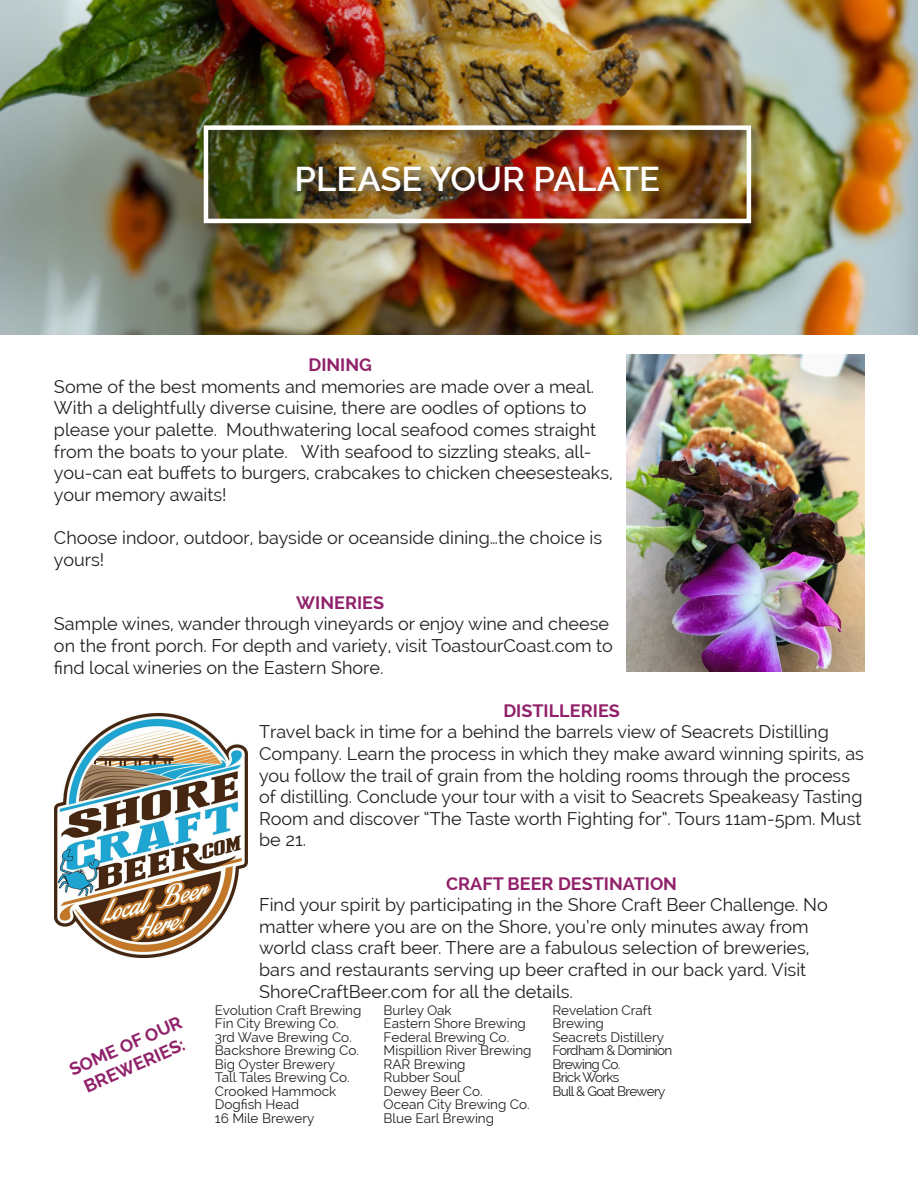
<style>
.page{position:relative;width:918px;height:1188px;background:#fff}
.page>*{position:absolute;margin:0;border:0;box-sizing:border-box;transform-origin:0 0}
.t1{font:600 34.5px "Raleway";color:#fff}
.t2{font:18px/21.6px "Raleway";color:#231f20}
.t3{font:700 18px/21.6px "Raleway";color:#90216a;text-align:center}
.t4{font:13.5px/13.5px "Raleway";color:#231f20}
.t5{font:13.5px/13.5px "Raleway";letter-spacing:-.05em;color:#231f20}
</style>
<div class="page">
<img style="left:0;top:0;width:918px;height:334px">
<div style="left:201px;top:122px;width:562px;height:114px;background:#231f20;opacity:.75"></div>
<div style="left:204px;top:125px;width:547px;height:98px;border:4px solid #fff"></div>
<img style="left:626px;top:354px;width:238px;height:317px">
<img style="left:54px;top:713px;width:193px;height:245px">
<h1 class="t1" style="left:295px;top:159px;width:367px">PLEASE YOUR PALATE</h1>
<p class="t3" style="left:308px;top:354px;width:65px">DINING</p>
<p class="t2" style="left:54px;top:376px;width:560px">Some of the best moments and memories are made over a meal.<br>With a delightfully diverse cuisine, there are oodles of options to please your palette. Mouthwatering local seafood comes straight from the boats to your plate. With seafood to sizzling steaks, all&shy;you-can eat buffets to burgers, crabcakes to chicken cheesesteaks, your memory awaits!</p>
<p class="t2" style="left:54px;top:527px;width:550px">Choose indoor, outdoor, bayside or oceanside dining…the choice is yours!</p>
<p class="t3" style="left:296px;top:592px;width:89px">WINERIES</p>
<p class="t2" style="left:54px;top:613px;width:560px">Sample wines, wander through vineyards or enjoy wine and cheese on the front porch. For depth and variety, visit ToastourCoast.com to find local wineries on the Eastern Shore.</p>
<p class="t3" style="left:503px;top:700px;width:118px">DISTILLERIES</p>
<p class="t2" style="left:259px;top:721px;width:606px">Travel back in time for a behind the barrels view of Seacrets Distilling Company. Learn the process in which they make award winning spirits, as you follow the trail of grain from the holding rooms through the process of distilling. Conclude your tour with a visit to Seacrets Speakeasy Tasting Room and discover “The Taste worth Fighting for”. Tours 11am-5pm. Must be 21.</p>
<p class="t3" style="left:446px;top:873px;width:232px">CRAFT BEER DESTINATION</p>
<p class="t2" style="left:259px;top:894px;width:570px">Find your spirit by participating in the Shore Craft Beer Challenge. No matter where you are on the Shore, you’re only minutes away from world class craft beer. There are a fabulous selection of breweries, bars and restaurants serving up beer crafted in our back yard. Visit ShoreCraftBeer.com for all the details.</p>
<p class="t4" style="left:215px;top:1003px;width:148px">Evolution Craft Brewing<br>Fin City Brewing Co.<br>3rd Wave Brewing Co.<br>Backshore Brewing Co.<br>Big Oyster Brewery<br>Tall Tales Brewing Co.<br>Crooked Hammock<br>Dogfish Head<br>16 Mile Brewery</p>
<p class="t4" style="left:384px;top:1003px;width:149px">Burley Oak<br>Eastern Shore Brewing<br>Federal Brewing Co.<br>Mispillion River Brewing<br>RAR Brewing<br>Rubber Soul<br>Dewey Beer Co.<br>Ocean City Brewing Co.<br>Blue Earl Brewing</p>
<p class="t5" style="left:552px;top:1003px;width:121px">Revelation Craft<br>Brewing<br>Seacrets Distillery<br>Fordham &amp; Dominion<br>Brewing Co.<br>Brick Works<br>Bull &amp; Goat Brewery</p>
<p class="t3" style="left:66px;top:1061px;width:123px;rotate:-24deg">SOME OF OUR<br>BREWERIES:</p>
</div>
